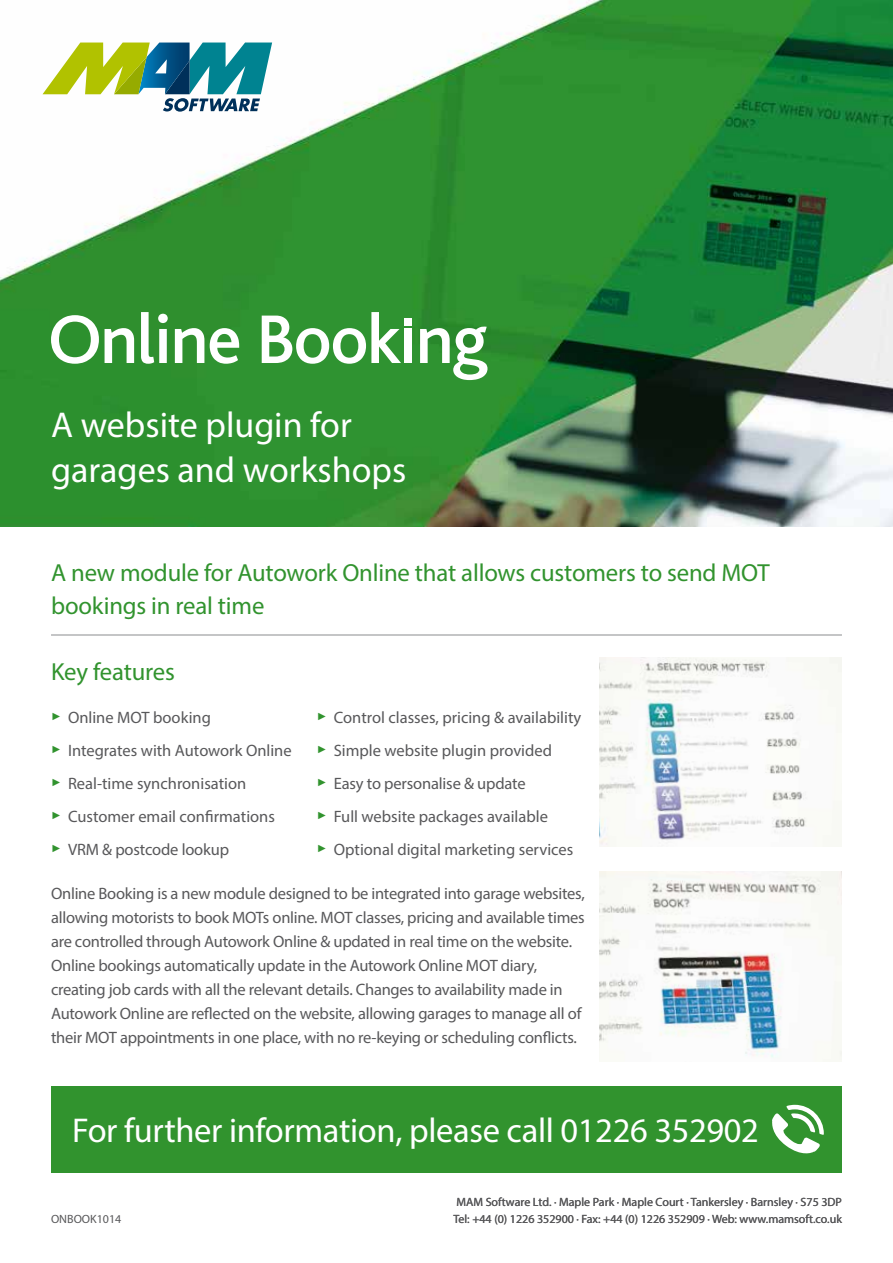
<style>
.page{position:relative;width:893px;height:1263px;background:#fff}
.page>*{position:absolute;margin:0;border:0;box-sizing:border-box;transform-origin:0 0}
.t1{font:36px/45px "Myriad Pro";color:#fff}
.t2{font:34.5px "Myriad Pro";letter-spacing:-.01em;color:#fff}
.t3{font:24.75px/33px "Myriad Pro";letter-spacing:-.005em;color:#31932e}
.t4{font:16.5px/33px "Myriad Pro";letter-spacing:-.015em;color:#58585a}
.t5{font:12px/16.5px "Myriad Pro";color:#58585a}
</style>
<div class="page">
<img style="left:0;top:0;width:893px;height:526px">
<img style="left:600px;top:657px;width:242px;height:189px">
<img style="left:600px;top:872px;width:242px;height:189px">
<svg style="left:43px;top:43px;width:229px;height:69px"></svg>
<hr style="left:51px;top:634px;width:791px;height:2px;background:#b1b3b4">
<div style="left:51px;top:1086px;width:791px;height:86px;background:#31932e"></div>
<svg style="left:772px;top:1105px;width:52px;height:49px"></svg>
<svg style="left:51px;top:315px;width:48px;height:49px"></svg>
<svg style="left:105px;top:328px;width:29px;height:35px"></svg>
<svg style="left:141px;top:312px;width:27px;height:52px"></svg>
<svg style="left:175px;top:328px;width:29px;height:35px"></svg>
<svg style="left:210px;top:328px;width:29px;height:36px"></svg>
<svg style="left:262px;top:312px;width:139px;height:52px"></svg>
<div style="left:404px;top:329px;width:8px;height:34px;background:#fff"></div>
<svg style="left:420px;top:326px;width:67px;height:54px"></svg>
<div style="left:404px;top:318px;width:8px;height:7px;background:#fff"></div>
<h1 class="t1" style="left:51px;top:401px;width:357px">A website plugin for garages and workshops</h1>
<h3 class="t3" style="left:51px;top:556px;width:720px">A new module for Autowork Online that allows customers to send MOT bookings in real time</h3>
<h3 class="t3" style="left:51px;top:655px;width:125px">Key features</h3>
<p class="t4" style="left:51px;top:700px;width:242px"><sup>►</sup> Online MOT booking<br><sup>►</sup> Integrates with Autowork Online <sup>►</sup> Real-time synchronisation<br><sup>►</sup> Customer email confirmations<br><sup>►</sup> VRM &amp; postcode lookup</p>
<p class="t4" style="left:317px;top:700px;width:266px"><sup>►</sup> Control classes, pricing &amp; availability <sup>►</sup> Simple website plugin provided<br><sup>►</sup> Easy to personalise &amp; update<br><sup>►</sup> Full website packages available<br><sup>►</sup> Optional digital marketing services</p>
<p class="t4" style="left:51px;top:881px;width:535px;line-height:24px">Online Booking is a new module designed to be integrated into garage websites, allowing motorists to book MOTs online. MOT classes, pricing and available times are controlled through Autowork Online &amp; updated in real time on the website.<br>Online bookings automatically update in the Autowork Online MOT diary, creating job cards with all the relevant details. Changes to availability made in Autowork Online are reflected on the website, allowing garages to manage all of their MOT appointments in one place, with no re-keying or scheduling conflicts.</p>
<h2 class="t2" style="left:72px;top:1109px;width:688px">For further information, please call 01226 352902</h2>
<p class="t5" style="left:51px;top:1210px;width:72px">ONBOOK1014</p>
<p class="t5" style="left:453px;top:1194px;width:390px">MAM Software Ltd. · Maple Park · Maple Court · Tankersley · Barnsley · S75 3DP<br>Tel: +44 (0) 1226 352900 · Fax: +44 (0) 1226 352909 · Web: www.mamsoft.co.uk</p>
</div>
